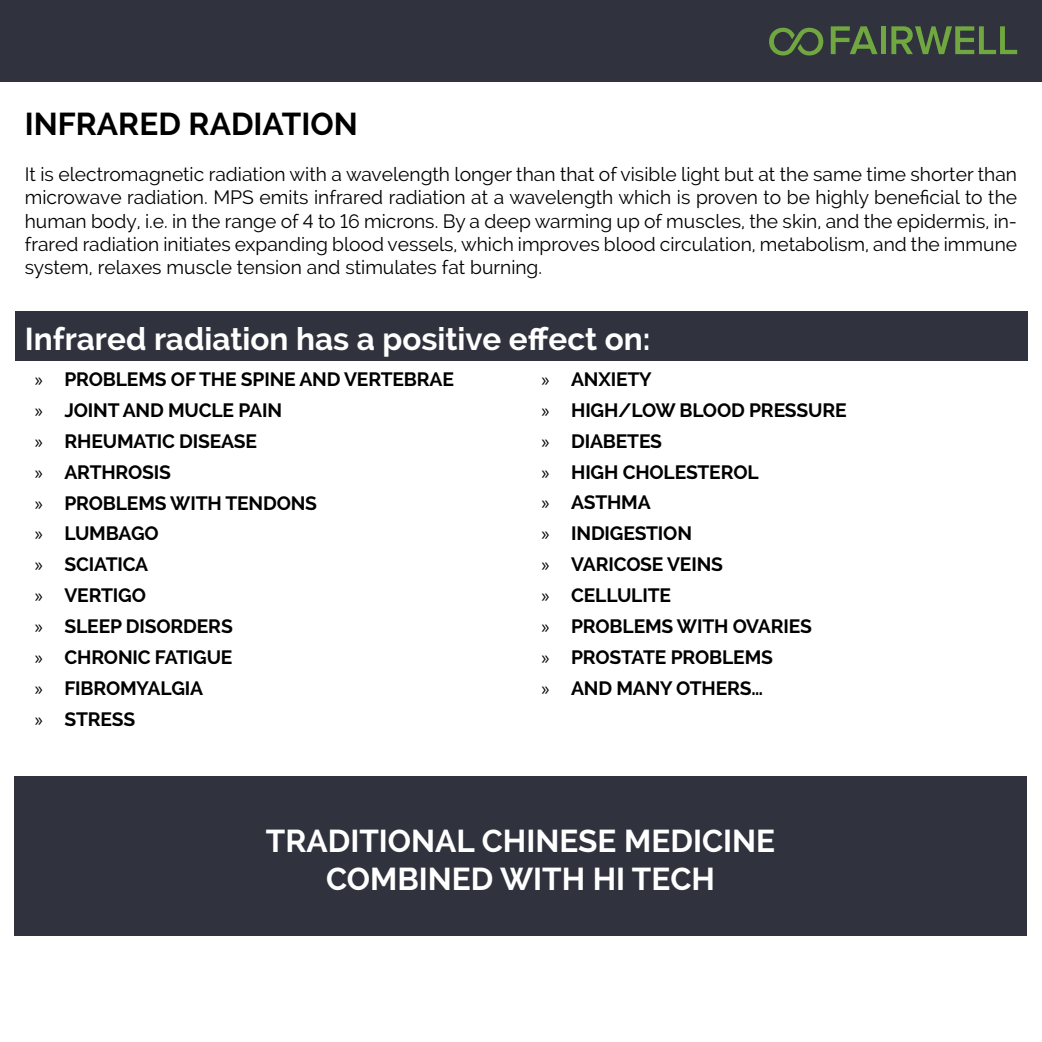
<style>
.page{position:relative;width:1042px;height:1042px;background:#fff}
.page>*{position:absolute;margin:0;border:0;box-sizing:border-box;transform-origin:0 0}
.t1{font:700 31.5px/37.8px "Raleway";color:#fff;text-align:center}
.t2{font:700 31.5px "Raleway";color:#000}
.t3{font:19.25px/23.1px "Raleway";color:#000;text-align:justify}
.t4{font:700 19.25px/31px "Raleway";letter-spacing:-.01em;color:#000}
.s1{font-family:"Myriad Pro";font-weight:400}
</style>
<div class="page">
<div style="left:0;top:0;width:1042px;height:82px;background:#30323d"></div>
<svg style="left:831px;top:26px;width:46px;height:28px"></svg>
<div style="left:880px;top:26px;width:5px;height:28px;background:#71a741"></div>
<svg style="left:891px;top:26px;width:126px;height:28px"></svg>
<svg style="left:769px;top:28px;width:54px;height:28px"></svg>
<div style="left:14px;top:776px;width:1012px;height:160px;background:#30323d"></div>
<div style="left:15px;top:311px;width:1012px;height:49px;background:#30323d"></div>
<h1 class="t2" style="left:25px;top:106px;width:334px">INFRARED RADIATION</h1>
<p class="t3" style="left:25px;top:163px;width:994px">It is electromagnetic radiation with a wavelength longer than that of visible light but at the same time shorter than microwave radiation. MPS emits infrared radiation at a wavelength which is proven to be highly beneficial to the human body, i.e. in the range of 4 to 16 microns. By a deep warming up of muscles, the skin, and the epidermis, in&shy;frared radiation initiates expanding blood vessels, which improves blood circulation, metabolism, and the immune system, relaxes muscle tension and stimulates fat burning.</p>
<h1 class="t1" style="left:25px;top:321px;width:627px">Infrared radiation has a positive effect on:</h1>
<p class="t4" style="left:35px;top:364px;width:421px"><span class="s1">»</span> PROBLEMS OF THE SPINE AND VERTEBRAE <span class="s1">»</span> JOINT AND MUCLE PAIN<br><span class="s1">»</span> RHEUMATIC DISEASE<br><span class="s1">»</span> ARTHROSIS<br><span class="s1">»</span> PROBLEMS WITH TENDONS<br><span class="s1">»</span> LUMBAGO<br><span class="s1">»</span> SCIATICA<br><span class="s1">»</span> VERTIGO<br><span class="s1">»</span> SLEEP DISORDERS<br><span class="s1">»</span> CHRONIC FATIGUE<br><span class="s1">»</span> FIBROMYALGIA<br><span class="s1">»</span> STRESS</p>
<p class="t4" style="left:541px;top:363px;width:307px"><span class="s1">»</span> ANXIETY<br><span class="s1">»</span> HIGH/LOW BLOOD PRESSURE <span class="s1">»</span> DIABETES<br><span class="s1">»</span> HIGH CHOLESTEROL<br><span class="s1">»</span> ASTHMA<br><span class="s1">»</span> INDIGESTION<br><span class="s1">»</span> VARICOSE VEINS<br><span class="s1">»</span> CELLULITE<br><span class="s1">»</span> PROBLEMS WITH OVARIES<br><span class="s1">»</span> PROSTATE PROBLEMS<br><span class="s1">»</span> AND MANY OTHERS…</p>
<h1 class="t1" style="left:266px;top:822px;width:511px">TRADITIONAL CHINESE MEDICINE<br>COMBINED WITH HI TECH</h1>
</div>
